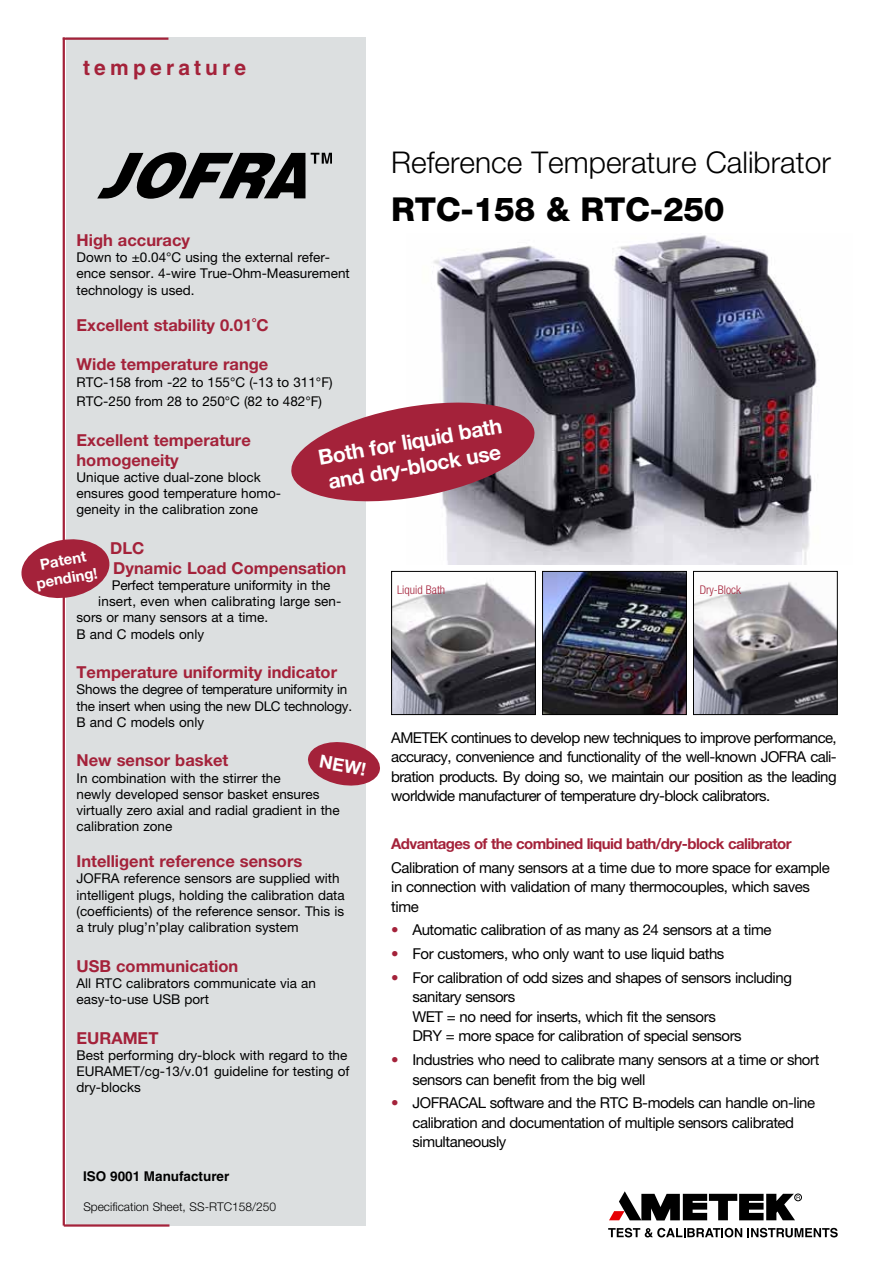
<style>
.page{position:relative;width:893px;height:1263px;background:#fff}
.page>*{position:absolute;margin:0;border:0;box-sizing:border-box;transform-origin:0 0}
.t1{font:800 33px "Helvetica Neue";letter-spacing:-.01em;color:#000}
.t2{font:300 30px "Helvetica Neue";color:#000}
.t3{font:700 21px/25.2px "Helvetica Neue";color:#fff}
.t4{font:700 21px "Helvetica";letter-spacing:.2em;color:#a4223a}
.t5{font:700 18px "Helvetica Neue";color:#fff}
.t6{font:700 16.5px/19.8px "Helvetica Neue";color:#a4223a}
.t7{font:15px/19.5px "Helvetica Neue";letter-spacing:-.03em;color:#000}
.t8{font:700 15px "Helvetica Neue";letter-spacing:-.04em;color:#a4223a}
.t9{font:700 15px/18px "Helvetica Neue";color:#fff;text-align:center}
.t10{font:13.5px/16.2px "Helvetica Neue";color:#000}
.t11{font:13.5px/16.2px "Helvetica Neue";letter-spacing:-.02em;color:#000}
.t12{font:700 13.5px "Helvetica";color:#000}
.t13{font:300 12px "Helvetica Neue";color:#000}
.t14{font:300 condensed 12px "Helvetica Neue";color:#a4223a}
.s1{color:#a4223a}
</style>
<div class="page">
<div style="left:66px;top:37px;width:300px;height:1188px;background:#dcdfe0"></div>
<svg style="left:608px;top:1228px;width:230px;height:9px"></svg>
<div style="left:794px;top:1194px;width:8px;height:7px;border:1px solid #000;border-radius:50%"></div>
<svg style="left:609px;top:1191px;width:191px;height:29px"></svg>
<hr style="left:63px;top:39px;width:2px;height:1185px;background:#a4223a">
<hr style="left:64px;top:38px;width:103px;height:2px;background:#a4223a">
<hr style="left:65px;top:1224px;width:103px;height:2px;background:#a4223a">
<svg style="left:97px;top:152px;width:208px;height:47px"></svg>
<svg style="left:311px;top:153px;width:21px;height:11px"></svg>
<img style="left:433px;top:235px;width:385px;height:330px">
<img style="left:544px;top:573px;width:141px;height:140px">
<div style="left:542px;top:571px;width:145px;height:144px;border:1px solid #000"></div>
<img style="left:695px;top:582px;width:141px;height:131px">
<div style="left:693px;top:571px;width:145px;height:144px;border:1px solid #000"></div>
<img style="left:393px;top:582px;width:141px;height:131px">
<div style="left:391px;top:571px;width:145px;height:144px;border:1px solid #000"></div>
<svg style="left:291px;top:396px;width:248px;height:112px"></svg>
<svg style="left:21px;top:536px;width:89px;height:65px"></svg>
<svg style="left:308px;top:742px;width:72px;height:44px"></svg>
<h3 class="t4" style="left:83px;top:55px;width:165px">temperature</h3>
<h2 class="t2" style="left:391px;top:144px;width:441px">Reference Temperature Calibrator</h2>
<h1 class="t1" style="left:391px;top:189px;width:335px">RTC-158 &amp; RTC-250</h1>
<p class="t6" style="left:77px;top:230px;width:115px">High accuracy</p>
<p class="t10" style="left:77px;top:249px;width:275px">Down to ±0.04°C using the external refer&shy;ence sensor. 4-wire True-Ohm-Measurement technology is used.</p>
<p class="t6" style="left:77px;top:315px;width:194px">Excellent stability 0.01˚C</p>
<p class="t6" style="left:77px;top:354px;width:193px">Wide temperature range</p>
<p class="t10" style="left:77px;top:372px;width:258px;line-height:19.8px">RTC-158 from -22 to 155°C (-13 to 311°F)<br>RTC-250 from 28 to 250°C (82 to 482°F)</p>
<p class="t6" style="left:77px;top:430px;width:176px">Excellent temperature homogeneity</p>
<p class="t10" style="left:77px;top:469px;width:206px">Unique active dual-zone block ensures good temperature homo&shy;geneity in the calibration zone</p>
<p class="t6" style="left:110px;top:538px;width:238px">DLC<br>Dynamic Load Compensation</p>
<p class="t10" style="left:112px;top:577px;width:220px">Perfect temperature uniformity in the</p>
<p class="t10" style="left:98px;top:593px;width:245px">insert, even when calibrating large sen-</p>
<p class="t10" style="left:77px;top:609px;width:193px">sors or many sensors at a time.</p>
<p class="t10" style="left:77px;top:625px;width:129px">B and C models only</p>
<p class="t6" style="left:77px;top:662px;width:262px">Temperature uniformity indicator</p>
<p class="t11" style="left:77px;top:681px;width:277px">Shows the degree of temperature uniformity in the insert when using the new DLC technology.<br>B and C models only</p>
<p class="t6" style="left:77px;top:750px;width:153px">New sensor basket</p>
<p class="t10" style="left:77px;top:769px;width:265px">In combination with the stirrer the<br>newly developed sensor basket ensures virtually zero axial and radial gradient in the calibration zone</p>
<p class="t6" style="left:77px;top:851px;width:227px">Intelligent reference sensors</p>
<p class="t10" style="left:77px;top:870px;width:270px">JOFRA reference sensors are supplied with intelligent plugs, holding the calibration data (coefficients) of the reference sensor. This is a truly plug’n’play calibration system</p>
<p class="t6" style="left:77px;top:955px;width:163px">USB communication</p>
<p class="t10" style="left:77px;top:975px;width:241px">All RTC calibrators communicate via an easy-to-use USB port</p>
<p class="t6" style="left:77px;top:1027px;width:83px">EURAMET</p>
<p class="t10" style="left:77px;top:1047px;width:275px">Best performing dry-block with regard to the<br>EURAMET/cg-13/v.01 guideline for testing of dry-blocks</p>
<h3 class="t3" style="left:316px;top:445px;width:187px;rotate:-10deg">Both for liquid bath and dry-block use</h3>
<p class="t9" style="left:32px;top:556px;width:63px;rotate:-10deg">Patent pending!</p>
<p class="t14" style="left:397px;top:583px;width:50px">Liquid Bath</p>
<p class="t14" style="left:700px;top:583px;width:43px">Dry-Block</p>
<p class="t7" style="left:391px;top:727px;width:447px;text-align:justify">AMETEK continues to develop new techniques to improve performance, accuracy, convenience and functionality of the well-known JOFRA cali&shy;bration products. By doing so, we maintain our position as the leading worldwide manufacturer of temperature dry-block calibrators.</p>
<p class="t8" style="left:391px;top:834px;width:402px">Advantages of the combined liquid bath/dry-block calibrator</p>
<p class="t7" style="left:391px;top:857px;width:440px">Calibration of many sensors at a time due to more space for example in connection with validation of many thermocouples, which saves time</p>
<p class="t7" style="left:391px;top:920px;width:382px"><span class="s1">•</span> Automatic calibration of as many as 24 sensors at a time</p>
<p class="t7" style="left:391px;top:944px;width:335px"><span class="s1">•</span> For customers, who only want to use liquid baths</p>
<p class="t7" style="left:412px;top:967px;width:381px;text-indent:-21px"><span class="s1">•</span> For calibration of odd sizes and shapes of sensors including sanitary sensors<br>WET = no need for inserts, which fit the sensors<br>DRY = more space for calibration of special sensors</p>
<p class="t7" style="left:412px;top:1050px;width:408px;text-indent:-21px"><span class="s1">•</span> Industries who need to calibrate many sensors at a time or short sensors can benefit from the big well</p>
<p class="t7" style="left:412px;top:1093px;width:404px;text-indent:-21px"><span class="s1">•</span> JOFRACAL software and the RTC B-models can handle on-line calibration and documentation of multiple sensors calibrated simultaneously</p>
<p class="t5" style="left:321px;top:750px;width:48px;rotate:10deg">NEW!</p>
<p class="t12" style="left:83px;top:1168px;width:148px">ISO 9001 Manufacturer</p>
<p class="t13" style="left:83px;top:1199px;width:194px">Specification Sheet, SS-RTC158/250</p>
</div>
